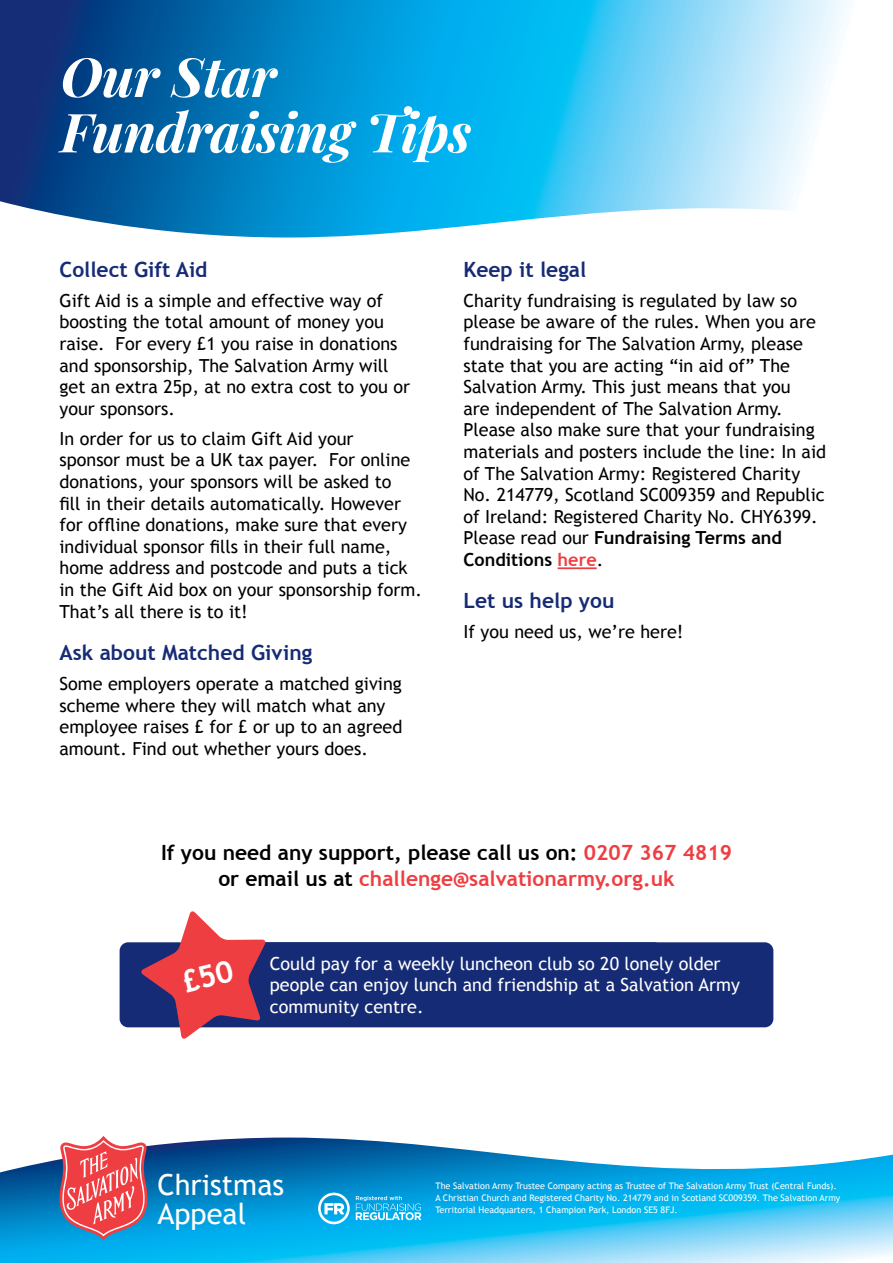
<style>
.page{position:relative;width:893px;height:1263px;background:#fff}
.page>*{position:absolute;margin:0;border:0;box-sizing:border-box;transform-origin:0 0}
.t1{font:italic 700 54px/55.5px "Playfair Display";letter-spacing:-.01em;color:#fff}
.t2{font:28.95px/29px "Trebuchet MS";color:#fff}
.Headings{font:700 21px "Trebuchet MS";color:#162b75}
.t3{font:700 21px "Trebuchet MS";color:#000}
.t4{font:700 21px "Trebuchet MS";color:#ef3e42}
.t5{font:18px/21.6px "Trebuchet MS";color:#000}
.t6{font:18px/21.6px "Trebuchet MS";color:#fff}
.t7{font:9px/11.7px "Trebuchet MS";color:#fff}
.s1{font-weight:700}
.s2{font-weight:700;color:#ef3e42}
.s3{color:#ef3e42}
.s4{color:#000}
</style>
<div class="page">
<svg style="left:0;top:1137px;width:893px;height:126px;background:#3fb2e1"></svg>
<hr style="left:558px;top:567px;width:39px;height:2px;background:#ef3e42">
<svg style="left:318px;top:1192px;width:32px;height:32px"></svg>
<svg style="left:356px;top:1196px;width:65px;height:24px;background:#46bdec"></svg>
<svg style="left:59px;top:1136px;width:89px;height:104px;background:#ce7682"></svg>
<div style="left:120px;top:942px;width:653px;height:85px;background:#162b75;border-radius:9px"></div>
<svg style="left:0;top:0;width:849px;height:237px;background:#42a5d5"></svg>
<svg style="left:141px;top:911px;width:125px;height:128px"></svg>
<p class="t1" style="left:61px;top:44px;width:412px">Our Star<br>Fundraising Tips</p>
<p class="Headings" style="left:60px;top:256px;width:149px">Collect Gift Aid</p>
<p class="t5" style="left:60px;top:290px;width:352px">Gift Aid is a simple and effective way of boosting the total amount of money you raise. For every £1 you raise in donations and sponsorship, The Salvation Army will get an extra 25p, at no extra cost to you or your sponsors.</p>
<p class="t5" style="left:60px;top:428px;width:364px">In order for us to claim Gift Aid your<br>sponsor must be a UK tax payer. For online donations, your sponsors will be asked to<br>fill in their details automatically. However for offline donations, make sure that every individual sponsor fills in their full name, home address and postcode and puts a tick in the Gift Aid box on your sponsorship form.<br>That’s all there is to it!</p>
<p class="Headings" style="left:60px;top:639px;width:254px">Ask about Matched Giving</p>
<p class="t5" style="left:60px;top:673px;width:344px">Some employers operate a matched giving scheme where they will match what any employee raises £ for £ or up to an agreed amount. Find out whether yours does.</p>
<p class="Headings" style="left:463px;top:256px;width:124px">Keep it legal</p>
<p class="t5" style="left:463px;top:290px;width:364px">Charity fundraising is regulated by law so please be aware of the rules. When you are fundraising for The Salvation Army, please state that you are acting “in aid of” The Salvation Army. This just means that you<br>are independent of The Salvation Army.<br>Please also make sure that your fundraising materials and posters include the line: In aid of The Salvation Army: Registered Charity No. 214779, Scotland SC009359 and Republic of Ireland: Registered Charity No. CHY6399.<br>Please read our <span class="s1">Fundraising Terms and Conditions</span> <span class="s2">here</span>.</p>
<p class="Headings" style="left:463px;top:588px;width:152px">Let us help you</p>
<p class="t5" style="left:463px;top:621px;width:221px">If you need us, we’re here!</p>
<p class="t3" style="left:161px;top:840px;width:572px">If you need any support, please call us on: <span class="s3">0207 367 4819</span></p>
<p class="t4" style="left:218px;top:865px;width:458px"><span class="s4">or email us at</span> challenge@salvationarmy.org.uk</p>
<p class="t6" style="left:270px;top:953px;width:472px">Could pay for a weekly luncheon club so 20 lonely older people can enjoy lunch and friendship at a Salvation Army community centre.</p>
<p class="t2" style="left:157px;top:1171px;width:128px">Christmas<br>Appeal</p>
<p class="t7" style="left:435px;top:1180px;width:406px">The Salvation Army Trustee Company acting as Trustee of The Salvation Army Trust (Central Funds).<br>A Christian Church and Registered Charity No. 214779 and in Scotland SC009359. The Salvation Army<br>Territorial Headquarters, 1 Champion Park, London SE5 8FJ.</p>
</div>
